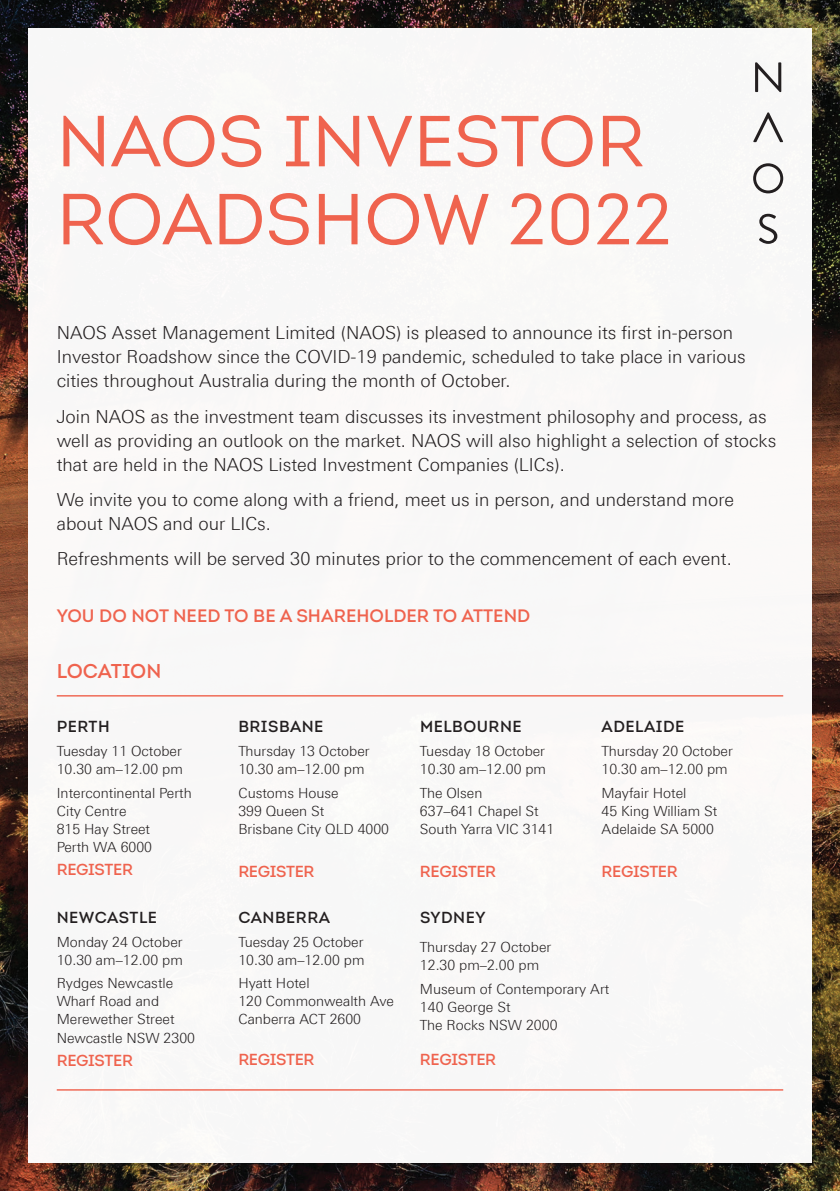
<style>
.page{position:relative;width:840px;height:1191px;background:#fff}
.page>*{position:absolute;margin:0;border:0;box-sizing:border-box;transform-origin:0 0}
.t1{font:72px/78px "Intro";color:#ef634e}
.t2{font:20px "Intro Regular Alt";letter-spacing:-.01em;color:#ef634e}
.t3{font:300 18px/24px "Linotype Univers 330";color:#231f20}
.t4{font:18px "Intro Regular Alt";color:#ef634e}
.t5{font:16px "Intro Regular Alt";letter-spacing:-.02em;color:#ef634e}
.t6{font:16px "Intro Regular Alt";letter-spacing:.03em;color:#231f20}
.t7{font:300 14px/18px "Linotype Univers 330";color:#231f20}
</style>
<div class="page">
<img style="left:0;top:0;width:839px;height:1191px">
<div style="left:28px;top:28px;width:783px;height:1134px;background:#f8f8f7"></div>
<svg style="left:755px;top:62px;width:25px;height:30px"></svg>
<svg style="left:753px;top:112px;width:29px;height:30px"></svg>
<svg style="left:753px;top:163px;width:29px;height:30px"></svg>
<svg style="left:759px;top:214px;width:18px;height:30px"></svg>
<hr style="left:57px;top:695px;width:725px;height:1px;background:#ef634e">
<hr style="left:57px;top:1089px;width:725px;height:1px;background:#ef634e">
<h1 class="t1" style="left:57px;top:103px;width:616px">NAOS INVESTOR<br>ROADSHOW 2022</h1>
<p class="t3" style="left:57px;top:321px;width:690px">NAOS Asset Management Limited (NAOS) is pleased to announce its first in-person<br>Investor Roadshow since the COVID-19 pandemic, scheduled to take place in various cities throughout Australia during the month of October.</p>
<p class="t3" style="left:57px;top:404px;width:720px">Join NAOS as the investment team discusses its investment philosophy and process, as well as providing an outlook on the market. NAOS will also highlight a selection of stocks that are held in the NAOS Listed Investment Companies (LICs).</p>
<p class="t3" style="left:57px;top:487px;width:678px">We invite you to come along with a friend, meet us in person, and understand more about NAOS and our LICs.</p>
<p class="t3" style="left:57px;top:547px;width:676px">Refreshments will be served 30 minutes prior to the commencement of each event.</p>
<p class="t4" style="left:57px;top:604px;width:475px">YOU DO NOT NEED TO BE A SHAREHOLDER TO ATTEND</p>
<h2 class="t2" style="left:57px;top:658px;width:106px">LOCATION</h2>
<p class="t6" style="left:57px;top:716px;width:54px">PERTH</p>
<p class="t7" style="left:57px;top:741px;width:128px">Tuesday 11 October<br>10.30 am–12.00 pm</p>
<p class="t7" style="left:57px;top:783px;width:136px">Intercontinental Perth<br>City Centre<br>815 Hay Street<br>Perth WA 6000</p>
<p class="t5" style="left:57px;top:859px;width:78px">REGISTER</p>
<p class="t6" style="left:57px;top:907px;width:102px">NEWCASTLE</p>
<p class="t7" style="left:57px;top:932px;width:128px">Monday 24 October<br>10.30 am–12.00 pm</p>
<p class="t7" style="left:57px;top:974px;width:140px">Rydges Newcastle<br>Wharf Road and<br>Merewether Street<br>Newcastle NSW 2300</p>
<p class="t5" style="left:57px;top:1050px;width:78px">REGISTER</p>
<p class="t6" style="left:238px;top:716px;width:86px">BRISBANE</p>
<p class="t7" style="left:238px;top:741px;width:133px">Thursday 13 October<br>10.30 am–12.00 pm</p>
<p class="t7" style="left:238px;top:783px;width:152px">Customs House<br>399 Queen St<br>Brisbane City QLD 4000</p>
<p class="t5" style="left:238px;top:861px;width:78px">REGISTER</p>
<p class="t6" style="left:238px;top:907px;width:93px">CANBERRA</p>
<p class="t7" style="left:238px;top:932px;width:128px">Tuesday 25 October<br>10.30 am–12.00 pm</p>
<p class="t7" style="left:238px;top:974px;width:157px">Hyatt Hotel<br>120 Commonwealth Ave<br>Canberra ACT 2600</p>
<p class="t5" style="left:238px;top:1049px;width:78px">REGISTER</p>
<p class="t6" style="left:420px;top:716px;width:103px">MELBOURNE</p>
<p class="t7" style="left:420px;top:741px;width:128px">Tuesday 18 October<br>10.30 am–12.00 pm</p>
<p class="t7" style="left:420px;top:783px;width:136px">The Olsen<br>637–641 Chapel St<br>South Yarra VIC 3141</p>
<p class="t5" style="left:420px;top:861px;width:78px">REGISTER</p>
<p class="t6" style="left:601px;top:716px;width:84px">ADELAIDE</p>
<p class="t7" style="left:601px;top:741px;width:133px">Thursday 20 October<br>10.30 am–12.00 pm</p>
<p class="t7" style="left:601px;top:783px;width:117px">Mayfair Hotel<br>45 King William St<br>Adelaide SA 5000</p>
<p class="t5" style="left:601px;top:861px;width:78px">REGISTER</p>
<p class="t6" style="left:420px;top:907px;width:67px">SYDNEY</p>
<p class="t7" style="left:420px;top:938px;width:133px">Thursday 27 October<br>12.30 pm–2.00 pm</p>
<p class="t7" style="left:420px;top:980px;width:191px">Museum of Contemporary Art<br>140 George St<br>The Rocks NSW 2000</p>
<p class="t5" style="left:420px;top:1049px;width:78px">REGISTER</p>
</div>
